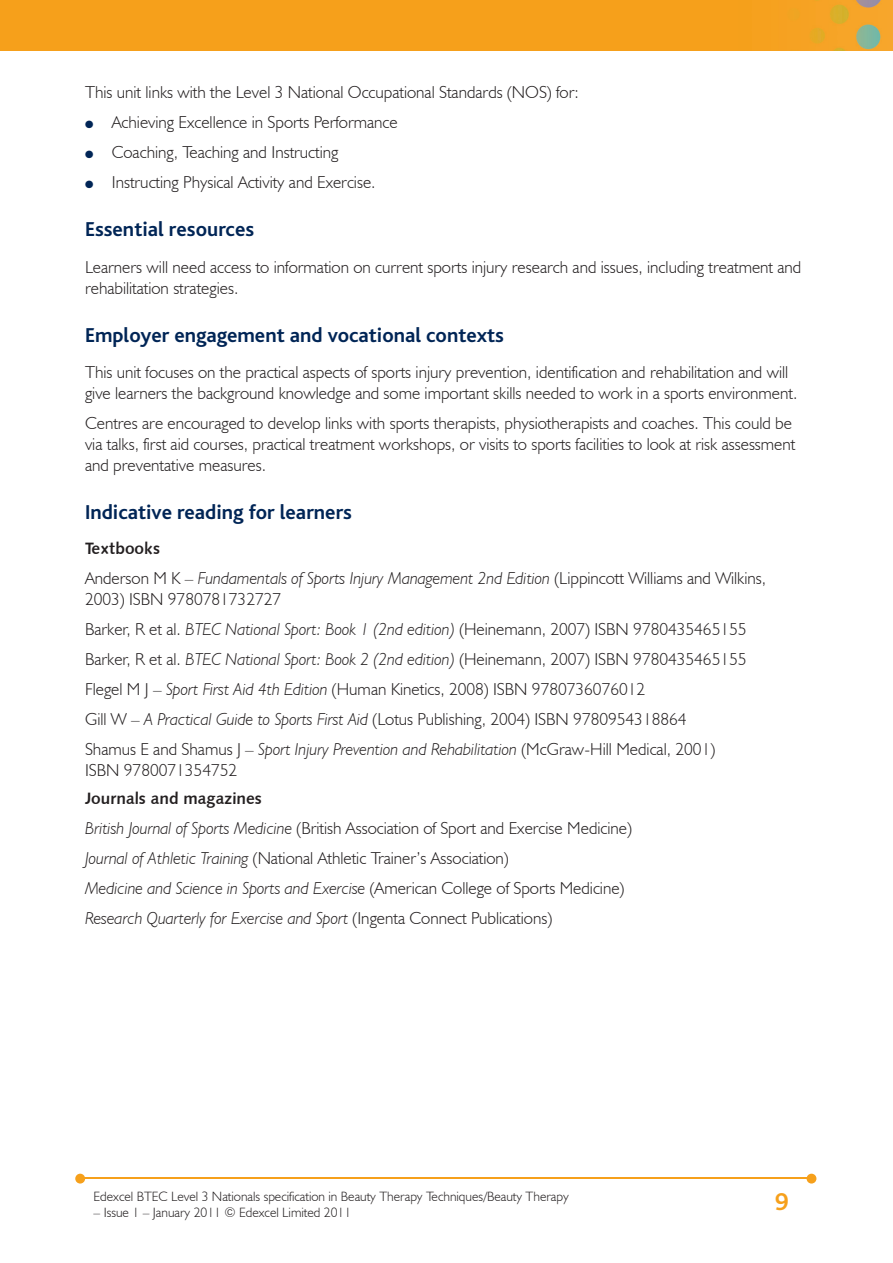
<style>
.page{position:relative;width:893px;height:1263px;background:#fff}
.page>*{position:absolute;margin:0;border:0;box-sizing:border-box;transform-origin:0 0}
.t1{font:700 25.5px "Bliss";color:#f6a01b}
.t2{font:700 21px "Bliss";color:#002556}
.t3{font:300 17.25px/30px "Humanist 521 BT";color:#231f20}
.t4{font:16.5px "Humanist 531 BT Bold A";color:#231f20}
.t5{font:300 13.5px "Humanist 521 BT";color:#231f20}
.t6{font:10.5px "Zapf Dingbats";color:#002556}
.s1{font-style:italic}
</style>
<div class="page">
<img style="left:0;top:0;width:893px;height:51px">
<hr style="left:82px;top:1178px;width:728px;height:1px;background:#f6a01b">
<svg style="left:807px;top:1174px;width:9px;height:9px"></svg>
<svg style="left:75px;top:1174px;width:10px;height:9px"></svg>
<p class="t3" style="left:112px;top:77px;width:468px;text-indent:-27px">This unit links with the Level 3 National Occupational Standards (NOS) for:<br>Achieving Excellence in Sports Performance<br>Coaching, Teaching and Instructing<br>Instructing Physical Activity and Exercise.</p>
<p class="t2" style="left:85px;top:219px;width:171px">Essential resources</p>
<p class="t3" style="left:85px;top:256px;width:718px;line-height:21px">Learners will need access to information on current sports injury research and issues, including treatment and rehabilitation strategies.</p>
<p class="t2" style="left:85px;top:324px;width:420px">Employer engagement and vocational contexts</p>
<p class="t3" style="left:85px;top:361px;width:714px;line-height:21px">This unit focuses on the practical aspects of sports injury prevention, identification and rehabilitation and will give learners the background knowledge and some important skills needed to work in a sports environment.</p>
<p class="t3" style="left:85px;top:412px;width:712px;line-height:21px">Centres are encouraged to develop links with sports therapists, physiotherapists and coaches. This could be via talks, first aid courses, practical treatment workshops, or visits to sports facilities to look at risk assessment and preventative measures.</p>
<p class="t2" style="left:85px;top:501px;width:268px">Indicative reading for learners</p>
<p class="t4" style="left:85px;top:538px;width:77px">Textbooks</p>
<p class="t3" style="left:85px;top:567px;width:683px;line-height:21px">Anderson M K – <span class="s1">Fundamentals of Sports Injury Management 2nd Edition</span> (Lippincott Williams and Wilkins,<br>2003) ISBN 9780781732727</p>
<p class="t3" style="left:85px;top:614px;width:663px">Barker, R et al. <span class="s1">BTEC National Sport: Book 1 (2nd edition)</span> (Heinemann, 2007) ISBN 9780435465155<br>Barker, R et al. <span class="s1">BTEC National Sport: Book 2 (2nd edition)</span> (Heinemann, 2007) ISBN 9780435465155<br>Flegel M J – <span class="s1">Sport First Aid 4th Edition</span> (Human Kinetics, 2008) ISBN 9780736076012<br>Gill W – <span class="s1">A Practical Guide to Sports First Aid</span> (Lotus Publishing, 2004) ISBN 9780954318864<br>Shamus E and Shamus J – <span class="s1">Sport Injury Prevention and Rehabilitation</span> (McGraw-Hill Medical, 2001)</p>
<p class="t3" style="left:85px;top:755px;width:154px">ISBN 9780071354752</p>
<p class="t4" style="left:85px;top:788px;width:178px">Journals and magazines</p>
<p class="t3" style="left:85px;top:813px;width:548px"><span class="s1">British Journal of Sports Medicine</span> (British Association of Sport and Exercise Medicine)<br><span class="s1">Journal of Athletic Training</span> (National Athletic Trainer’s Association)<br><span class="s1">Medicine and Science in Sports and Exercise</span> (American College of Sports Medicine)<br><span class="s1">Research Quarterly for Exercise and Sport</span> (Ingenta Connect Publications)</p>
<p class="t6" style="left:85px;top:120px;width:10px">●</p>
<p class="t6" style="left:85px;top:150px;width:10px">●</p>
<p class="t6" style="left:85px;top:180px;width:10px">●</p>
<p class="t5" style="left:94px;top:1188px;width:477px">Edexcel BTEC Level 3 Nationals specification in Beauty Therapy Techniques/Beauty Therapy</p>
<p class="t5" style="left:94px;top:1204px;width:259px">– Issue 1 – January 2011 © Edexcel Limited 2011</p>
<h1 class="t1" style="left:775px;top:1189px;width:15px">9</h1>
</div>
